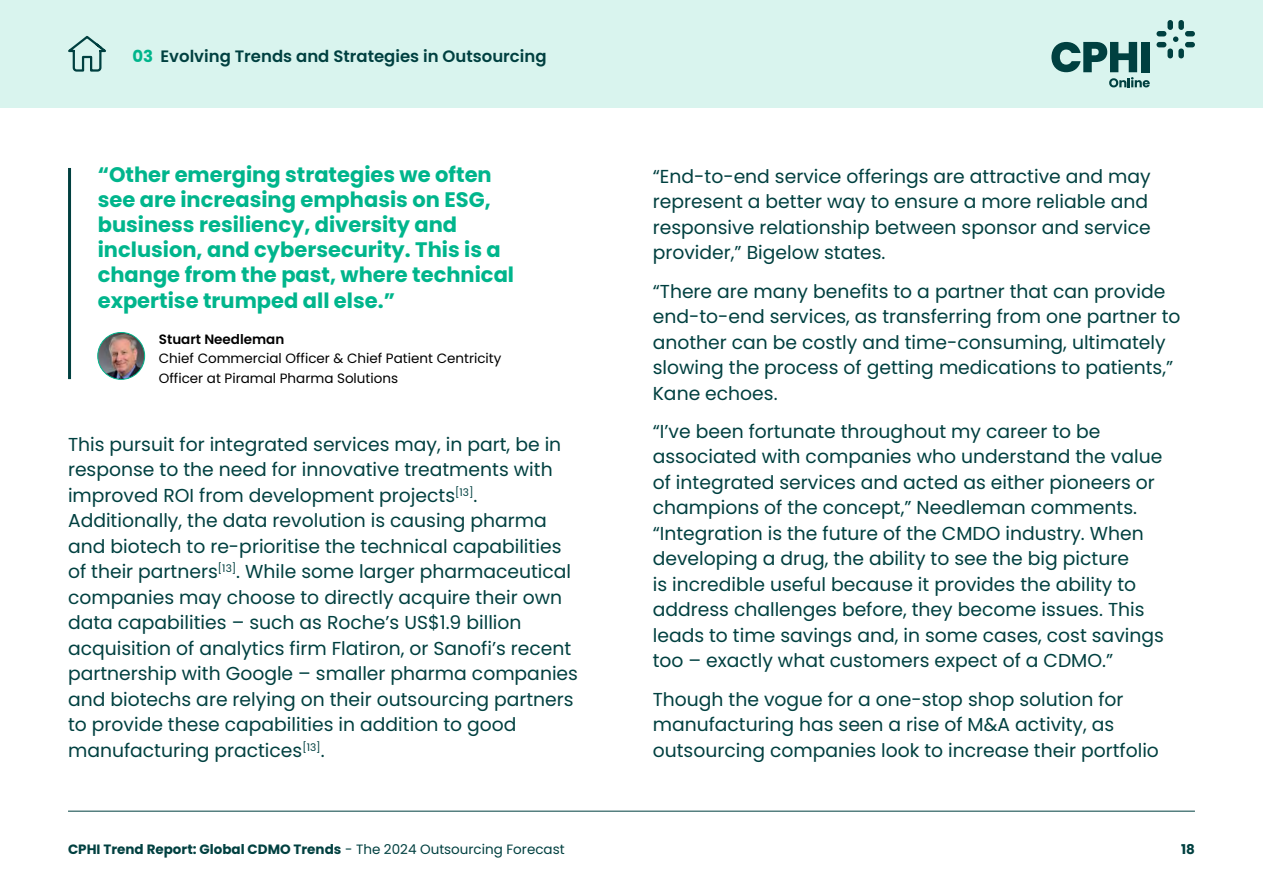
<style>
.page{position:relative;width:1263px;height:893px;background:#fff}
.page>*{position:absolute;margin:0;border:0;box-sizing:border-box;transform-origin:0 0}
.t1{font:700 21px/25.2px "Poppins";color:#00b58c}
.t2{font:18.75px/25.5px "Poppins";color:#004040}
.t3{font:600 16.5px "Poppins";color:#004040}
.t4{font:13.5px/19.5px "Poppins";color:#000}
.t5{font:700 13.5px "Poppins";color:#004040}
.t6{font:600 13.5px "Poppins";color:#000}
.s1{font-weight:700;color:#00b58c}
.s2{font-weight:400}
</style>
<div class="page">
<div style="left:0;top:0;width:1263px;height:107px;background:#d9f4ee"></div>
<hr style="left:68px;top:811px;width:1127px;height:1px;background:#004040">
<div style="left:1156px;top:42px;width:10px;height:5px;background:#004040;border-radius:3px"></div>
<div style="left:1156px;top:31px;width:10px;height:5px;background:#004040;border-radius:3px"></div>
<div style="left:1185px;top:42px;width:10px;height:5px;background:#004040;border-radius:3px"></div>
<div style="left:1185px;top:31px;width:10px;height:5px;background:#004040;border-radius:3px"></div>
<svg style="left:1173px;top:36px;width:5px;height:6px"></svg>
<div style="left:1167px;top:20px;width:6px;height:10px;background:#004040;border-radius:3px"></div>
<div style="left:1178px;top:20px;width:6px;height:10px;background:#004040;border-radius:3px"></div>
<div style="left:1167px;top:49px;width:6px;height:9px;background:#004040;border-radius:3px"></div>
<div style="left:1178px;top:49px;width:6px;height:9px;background:#004040;border-radius:3px"></div>
<svg style="left:1051px;top:42px;width:99px;height:45px"></svg>
<div style="left:1141px;top:42px;width:9px;height:30px;background:#004040"></div>
<hr style="left:68px;top:168px;width:3px;height:211px;background:#004040">
<img style="left:98px;top:332px;width:47px;height:47px;border-radius:23px">
<div style="left:97px;top:332px;width:48px;height:48px;border:1px solid #00b58c;border-radius:50%"></div>
<svg style="left:68px;top:36px;width:38px;height:36px"></svg>
<p class="t3" style="left:132px;top:46px;width:416px"><span class="s1">03</span> Evolving Trends and Strategies in Outsourcing</p>
<p class="t1" style="left:98px;top:162px;width:418px">“Other emerging strategies we often see are increasing emphasis on ESG, business resiliency, diversity and inclusion, and cybersecurity. This is a change from the past, where technical expertise trumped all else.”</p>
<p class="t6" style="left:159px;top:331px;width:127px">Stuart Needleman</p>
<p class="t4" style="left:159px;top:349px;width:344px">Chief Commercial Officer &amp; Chief Patient Centricity<br>Officer at Piramal Pharma Solutions</p>
<p class="t2" style="left:68px;top:431px;width:511px">This pursuit for integrated services may, in part, be in response to the need for innovative treatments with improved ROI from development projects<sup>[13]</sup>.<br>Additionally, the data revolution is causing pharma and biotech to re-prioritise the technical capabilities of their partners<sup>[13]</sup>. While some larger pharmaceutical companies may choose to directly acquire their own data capabilities – such as Roche’s US$1.9 billion acquisition of analytics firm Flatiron, or Sanofi’s recent partnership with Google – smaller pharma companies and biotechs are relying on their outsourcing partners to provide these capabilities in addition to good manufacturing practices<sup>[13]</sup>.</p>
<p class="t2" style="left:653px;top:164px;width:499px">“End-to-end service offerings are attractive and may represent a better way to ensure a more reliable and responsive relationship between sponsor and service provider,” Bigelow states.</p>
<p class="t2" style="left:653px;top:278px;width:529px">“There are many benefits to a partner that can provide end-to-end services, as transferring from one partner to another can be costly and time-consuming, ultimately slowing the process of getting medications to patients,” Kane echoes.</p>
<p class="t2" style="left:653px;top:419px;width:513px">“I’ve been fortunate throughout my career to be associated with companies who understand the value of integrated services and acted as either pioneers or champions of the concept,” Needleman comments. “Integration is the future of the CMDO industry. When developing a drug, the ability to see the big picture<br>is incredible useful because it provides the ability to address challenges before, they become issues. This leads to time savings and, in some cases, cost savings too – exactly what customers expect of a CDMO.”</p>
<p class="t2" style="left:653px;top:686px;width:508px">Though the vogue for a one-stop shop solution for manufacturing has seen a rise of M&amp;A activity, as outsourcing companies look to increase their portfolio</p>
<p class="t5" style="left:68px;top:842px;width:498px">CPHI Trend Report: Global CDMO Trends <span class="s2">- The 2024 Outsourcing Forecast</span></p>
<p class="t5" style="left:1181px;top:842px;width:15px">18</p>
</div>
